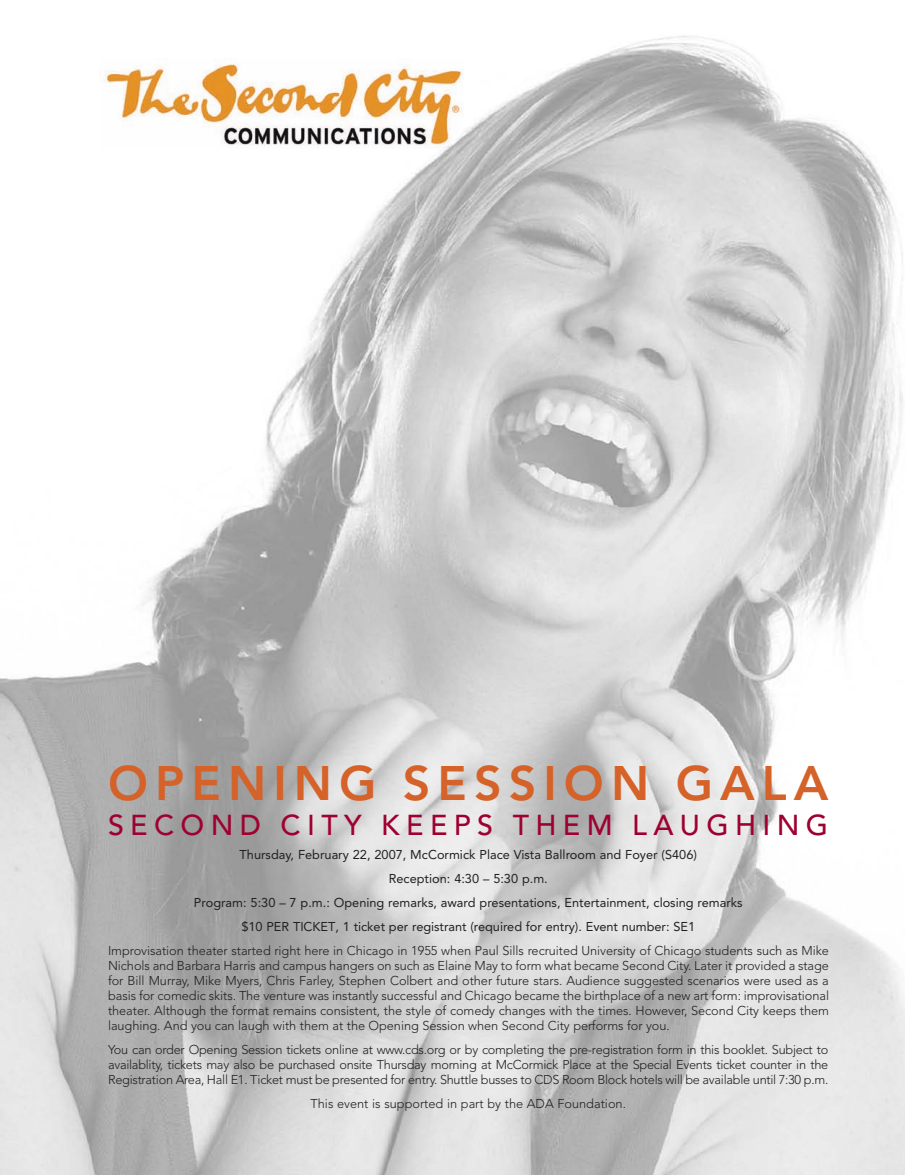
<style>
.page{position:relative;width:905px;height:1175px;background:#fff}
.page>*{position:absolute;margin:0;border:0;box-sizing:border-box;transform-origin:0 0}
.t1{font:800 48px "Avenir";letter-spacing:.15em;color:#d46229}
.t2{font:500 28.5px "Avenir";letter-spacing:.22em;color:#9e0131}
.t3{font:300 12.75px/15px "Avenir";letter-spacing:-.005em;color:#231f20;text-align:justify}
.t4{font:12.75px/24px "Avenir";color:#231f20;text-align:center}
</style>
<div class="page">
<img style="left:0;top:36px;width:904px;height:1138px">
<img style="left:99px;top:58px;width:365px;height:90px">
<h1 class="t1" style="left:108px;top:763px;width:722px">OPENING SESSION GALA</h1>
<h2 class="t2" style="left:108px;top:813px;width:721px">SECOND CITY KEEPS THEM LAUGHING</h2>
<p class="t4" style="left:194px;top:843px;width:550px">Thursday, February 22, 2007, McCormick Place Vista Ballroom and Foyer (S406)<br>Reception: 4:30 – 5:30 p.m.<br>Program: 5:30 – 7 p.m.: Opening remarks, award presentations, Entertainment, closing remarks $10 PER TICKET, 1 ticket per registrant (required for entry). Event number: SE1</p>
<p class="t3" style="left:108px;top:943px;width:722px">Improvisation theater started right here in Chicago in 1955 when Paul Sills recruited University of Chicago students such as Mike Nichols and Barbara Harris and campus hangers on such as Elaine May to form what became Second City. Later it provided a stage for Bill Murray, Mike Myers, Chris Farley, Stephen Colbert and other future stars. Audience suggested scenarios were used as a basis for comedic skits. The venture was instantly successful and Chicago became the birthplace of a new art form: improvisational theater. Although the format remains consistent, the style of comedy changes with the times. However, Second City keeps them laughing. And you can laugh with them at the Opening Session when Second City performs for you.</p>
<p class="t3" style="left:108px;top:1042px;width:721px">You can order Opening Session tickets online at www.cds.org or by completing the pre-registration form in this booklet. Subject to availablity, tickets may also be purchased onsite Thursday morning at McCormick Place at the Special Events ticket counter in the Registration Area, Hall E1. Ticket must be presented for entry. Shuttle busses to CDS Room Block hotels will be available until 7:30 p.m.</p>
<p class="t3" style="left:310px;top:1096px;width:317px">This event is supported in part by the ADA Foundation.</p>
</div>
